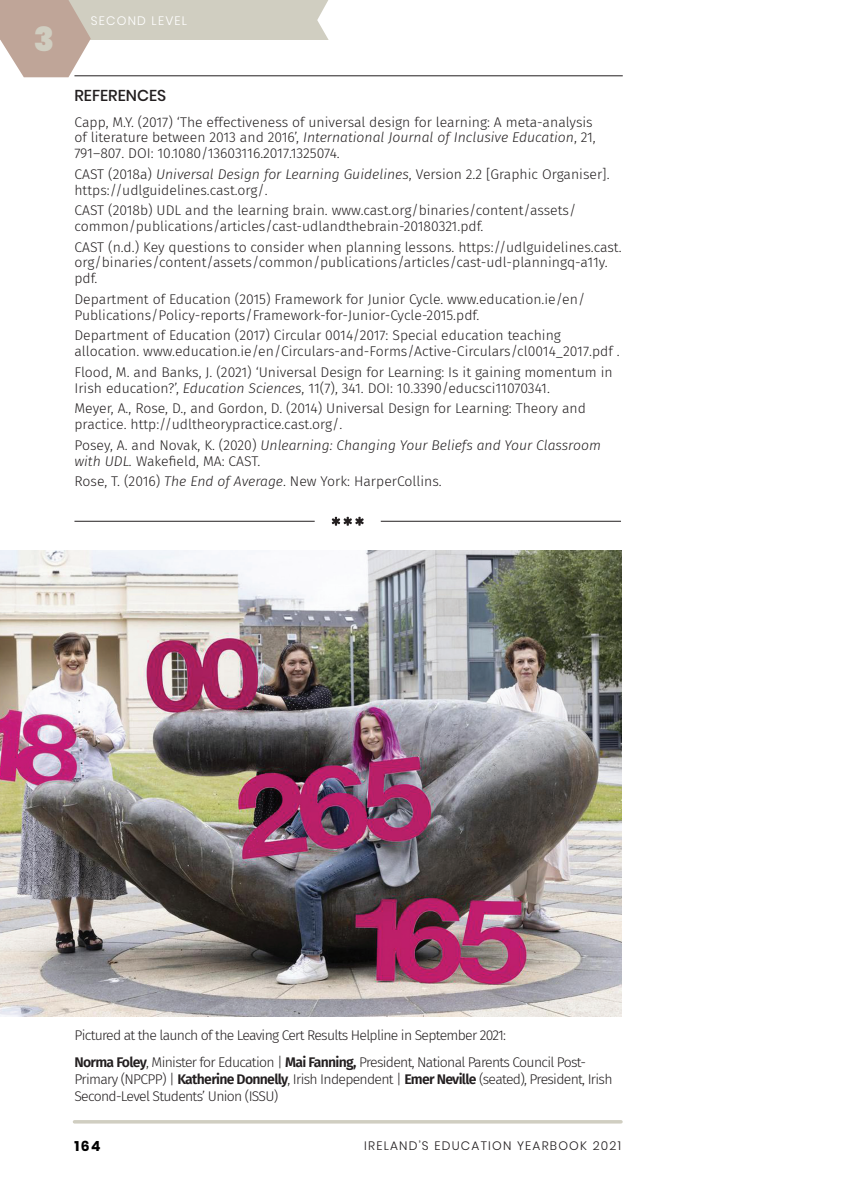
<style>
.page{position:relative;width:844px;height:1191px;background:#fff}
.page>*{position:absolute;margin:0;border:0;box-sizing:border-box;transform-origin:0 0}
.t1{font:900 33.25px "Poppins";color:#d0cec1}
.t2{font:500 15.75px "Poppins";color:#231f20}
.t3{font:300 14px/15.8px "Fira Sans";color:#231f20}
.t4{font:300 14px/26.8px "Fira Sans";letter-spacing:-.05em;color:#231f20}
.t5{font:italic 300 14px/15.8px "Fira Sans";color:#231f20}
.t6{font:700 14px "Poppins";color:#000}
.t7{font:300 12.25px "Poppins";letter-spacing:.1em;color:#231f20}
.t8{font:300 12.25px "Poppins";letter-spacing:.1em;color:#fff}
.s1{font-style:italic}
.s2{font-style:normal}
.s3{font-weight:600}
</style>
<div class="page">
<div style="left:0;top:0;width:340px;height:40px;background:#d0cec1"></div>
<hr style="left:74px;top:1120px;width:547px;height:3px;background:#d0cec1">
<svg style="left:0;top:0;width:91px;height:77px"></svg>
<svg style="left:317px;top:0;width:23px;height:40px"></svg>
<hr style="left:74px;top:75px;width:548px;height:1px;background:#231f20">
<svg style="left:331px;top:517px;width:32px;height:9px"></svg>
<hr style="left:74px;top:521px;width:240px;height:1px;background:#231f20">
<hr style="left:380px;top:521px;width:241px;height:1px;background:#231f20">
<img style="left:0;top:550px;width:621px;height:466px">
<h1 class="t1" style="left:34px;top:20px;width:22px">3</h1>
<p class="t8" style="left:91px;top:14px;width:98px">SECOND LEVEL</p>
<p class="t2" style="left:74px;top:86px;width:93px">REFERENCES</p>
<p class="t3" style="left:74px;top:114px;width:522px">Capp, M.Y. (2017) ‘The effectiveness of universal design for learning: A meta-analysis of literature between 2013 and 2016’, <span class="s1">International Journal of Inclusive Education</span>, 21,<br>791–807. DOI: 10.1080/13603116.2017.1325074.</p>
<p class="t3" style="left:74px;top:166px;width:536px">CAST (2018a) <span class="s1">Universal Design for Learning Guidelines</span>, Version 2.2 [Graphic Organiser]. https://udlguidelines.cast.org/.</p>
<p class="t3" style="left:74px;top:202px;width:503px">CAST (2018b) UDL and the learning brain. www.cast.org/binaries/content/assets/ common/publications/articles/cast-udlandthebrain-20180321.pdf.</p>
<p class="t3" style="left:74px;top:239px;width:548px">CAST (n.d.) Key questions to consider when planning lessons. https://udlguidelines.cast. org/binaries/content/assets/common/publications/articles/cast-udl-planningq-a11y. pdf.</p>
<p class="t3" style="left:74px;top:291px;width:512px">Department of Education (2015) Framework for Junior Cycle. www.education.ie/en/<br>Publications/Policy-reports/Framework-for-Junior-Cycle-2015.pdf.</p>
<p class="t3" style="left:74px;top:327px;width:546px">Department of Education (2017) Circular 0014/2017: Special education teaching allocation. www.education.ie/en/Circulars-and-Forms/Active-Circulars/cl0014_2017.pdf .</p>
<p class="t3" style="left:74px;top:364px;width:539px">Flood, M. and Banks, J. (2021) ‘Universal Design for Learning: Is it gaining momentum in<br>Irish education?’, <span class="s1">Education Sciences</span>, 11(7), 341. DOI: 10.3390/educsci11070341.</p>
<p class="t3" style="left:74px;top:400px;width:513px">Meyer, A., Rose, D., and Gordon, D. (2014) Universal Design for Learning: Theory and practice. http://udltheorypractice.cast.org/.</p>
<p class="t5" style="left:74px;top:437px;width:528px"><span class="s2">Posey, A. and Novak, K. (2020)</span> Unlearning: Changing Your Beliefs and Your Classroom with UDL. <span class="s2">Wakefield, MA: CAST.</span></p>
<p class="t3" style="left:74px;top:473px;width:369px">Rose, T. (2016) <span class="s1">The End of Average</span>. New York: HarperCollins.</p>
<p class="t4" style="left:74px;top:1022px;width:513px">Pictured at the launch of the Leaving Cert Results Helpline in September 2021:<br><span class="s3">Norma Foley</span>, Minister for Education | <span class="s3">Mai Fanning,</span> President, National Parents Council Post-</p>
<p class="t4" style="left:74px;top:1070px;width:539px;line-height:16.8px">Primary (NPCPP) | <span class="s3">Katherine Donnelly</span>, Irish Independent | <span class="s3">Emer Neville</span> (seated), President, Irish<br>Second-Level Students’ Union (ISSU)</p>
<p class="t6" style="left:74px;top:1138px;width:27px">164</p>
<p class="t7" style="left:364px;top:1138px;width:138px">IRELAND’S EDUCATION</p>
<p class="t7" style="left:517px;top:1138px;width:105px">YEARBOO K 2021</p>
</div>
